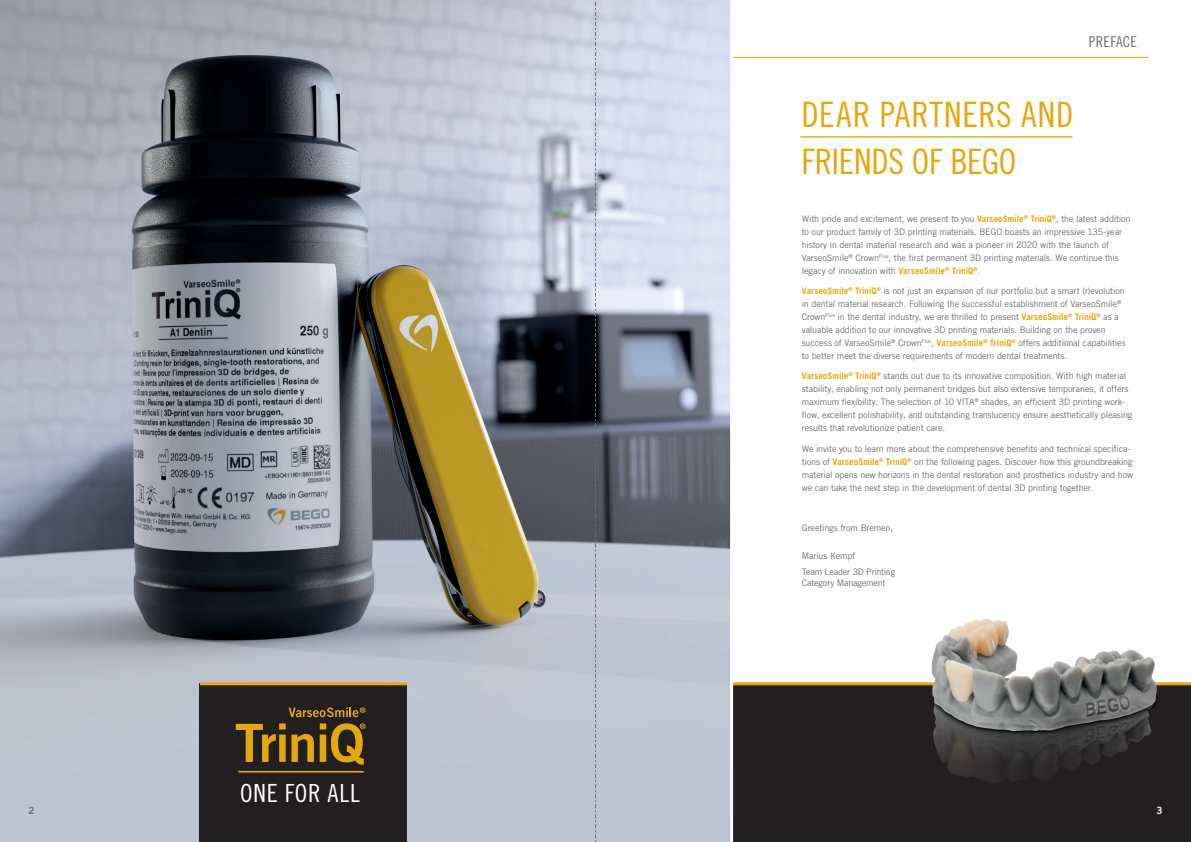
<style>
.page{position:relative;width:1191px;height:842px;background:#fff}
.page>*{position:absolute;margin:0;border:0;box-sizing:border-box;transform-origin:0 0}
.t1{font:35px/46.9px "Trade Gothic LT Std Cn 18";letter-spacing:.005em;color:#e5a710}
.t2{font:25px "Trade Gothic LT Std Cn 18";letter-spacing:.03em;color:#fff}
.t3{font:15px "Trade Gothic LT Com Cn 18";letter-spacing:.01em;color:#6c6d70}
.t4{font:10px "Trade Gothic LT Pro Bd 2";color:#6c6d70}
.t5{font:10px "Trade Gothic LT Pro Bd 2";color:#fff}
.t6{font:9px/13px "Trade Gothic LT Std";letter-spacing:-.015em;color:#6c6d70}
.s1{font-weight:700;color:#e5a710}
</style>
<div class="page">
<hr style="left:43px;top:57px;width:1105px;height:1px;background:#e5a710">
<img style="left:0;top:0;width:730px;height:842px">
<div style="left:731px;top:684px;width:460px;height:158px;background:#231f20"></div>
<hr style="left:731px;top:682px;width:460px;height:3px;background:#e5a710">
<hr style="left:730px;top:0;width:3px;height:842px;background:#fff">
<div style="left:200px;top:684px;width:207px;height:158px;background:#231f20"></div>
<hr style="left:200px;top:682px;width:207px;height:3px;background:#e5a710">
<hr style="left:800px;top:136px;width:272px;height:2px;background:#e5a710">
<img style="left:922px;top:618px;width:244px;height:165px">
<hr style="left:238px;top:771px;width:126px;height:1px;background:#e5a710">
<svg style="left:289px;top:707px;width:76px;height:10px"></svg>
<svg style="left:236px;top:723px;width:78px;height:39px"></svg>
<svg style="left:320px;top:723px;width:45px;height:42px"></svg>
<svg style="left:595px;top:0;width:1px;height:842px"></svg>
<h3 class="t3" style="left:1089px;top:33px;width:50px">PREFACE</h3>
<h1 class="t1" style="left:801px;top:91px;width:274px">DEAR PARTNERS AND<br>FRIENDS OF BEGO</h1>
<h2 class="t2" style="left:240px;top:779px;width:121px">ONE FOR ALL</h2>
<p class="t6" style="left:801px;top:212px;width:330px">With pride and excitement, we present to you <span class="s1">VarseoSmile</span><sup>®</sup> <span class="s1">TriniQ</span><sup>®</sup>, the latest addition to our product family of 3D printing materials. BEGO boasts an impressive 135-year history in dental material research and was a pioneer in 2020 with the launch of VarseoSmile<sup>®</sup> Crown<sup>Plus</sup>, the first permanent 3D printing materials. We continue this legacy of innovation with <span class="s1">VarseoSmile</span><sup>®</sup> <span class="s1">TriniQ</span><sup>®</sup>.</p>
<p class="t6" style="left:801px;top:284px;width:325px"><span class="s1">VarseoSmile</span><sup>®</sup> <span class="s1">TriniQ</span><sup>®</sup> is not just an expansion of our portfolio but a smart (r)evolution in dental material research. Following the successful establishment of VarseoSmile<sup>® </sup>Crown<sup>Plus</sup> in the dental industry, we are thrilled to present <span class="s1">VarseoSmile</span><sup>®</sup> <span class="s1">TriniQ</span><sup>®</sup> as a valuable addition to our innovative 3D printing materials. Building on the proven success of VarseoSmile<sup>®</sup> Crown<sup>Plus</sup>, <span class="s1">VarseoSmile</span><sup>®</sup> <span class="s1">TriniQ</span><sup>®</sup> offers additional capabilities to better meet the diverse requirements of modern dental treatments.</p>
<p class="t6" style="left:801px;top:370px;width:332px"><span class="s1">VarseoSmile</span><sup>®</sup> <span class="s1">TriniQ</span><sup>®</sup> stands out due to its innovative composition. With high material stability, enabling not only permanent bridges but also extensive temporaries, it offers maximum flexibility. The selection of 10 VITA<sup>®</sup> shades, an efficient 3D printing work&shy;flow, excellent polishability, and outstanding translucency ensure aesthetically pleasing results that revolutionize patient care.</p>
<p class="t6" style="left:801px;top:442px;width:333px">We invite you to learn more about the comprehensive benefits and technical specifica&shy;tions of <span class="s1">VarseoSmile</span><sup>®</sup> <span class="s1">TriniQ</span><sup>®</sup> on the following pages. Discover how this groundbreaking material opens new horizons in the dental restoration and prosthetics industry and how we can take the next step in the development of dental 3D printing together.</p>
<p class="t6" style="left:801px;top:521px;width:93px">Greetings from Bremen,</p>
<p class="t6" style="left:801px;top:547px;width:95px;line-height:16px">Marius Kempf<br>Team Leader 3D Printing</p>
<p class="t6" style="left:801px;top:576px;width:85px">Category Management</p>
<p class="t4" style="left:28px;top:804px;width:8px">2</p>
<p class="t5" style="left:1156px;top:804px;width:8px">3</p>
</div>
